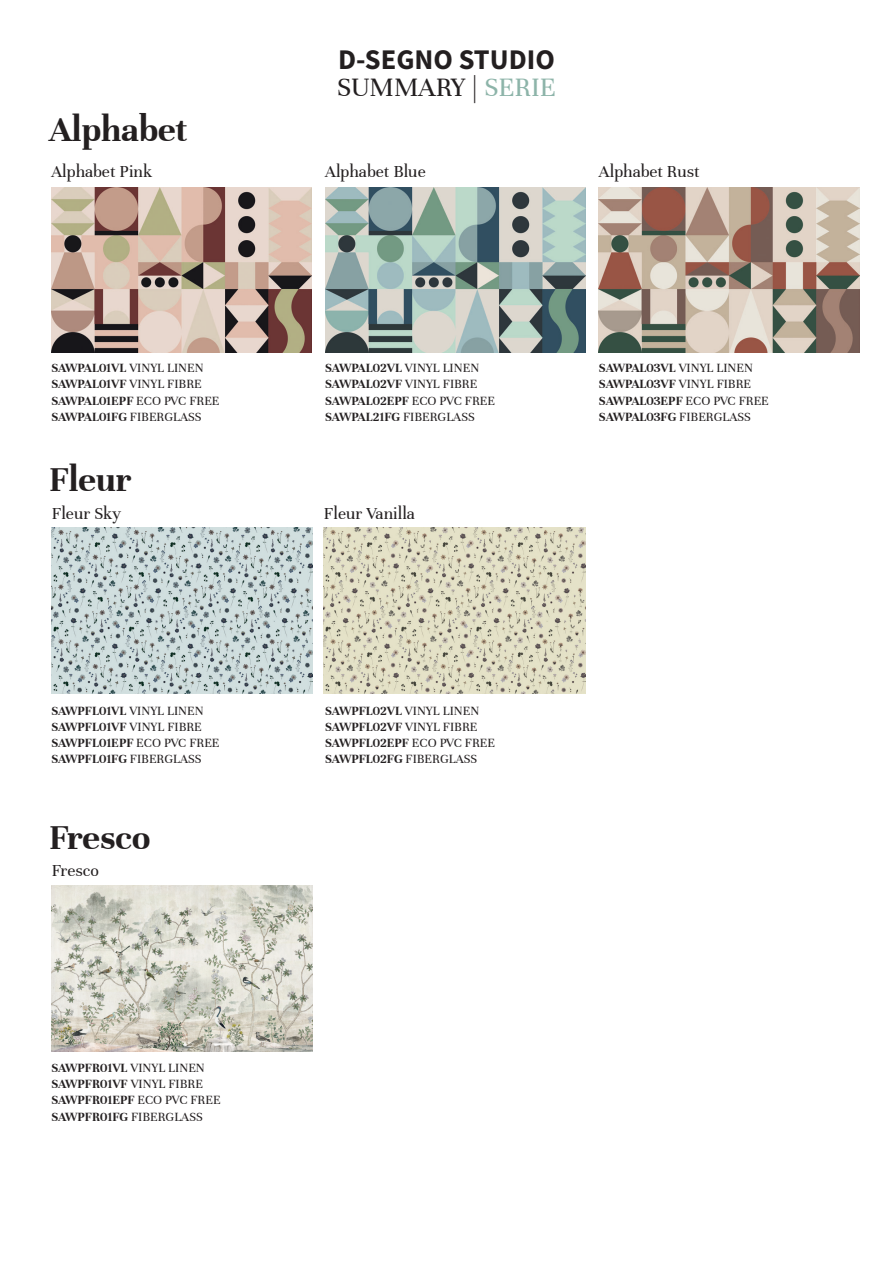
<style>
.page{position:relative;width:893px;height:1263px;background:#fff}
.page>*{position:absolute;margin:0;border:0;box-sizing:border-box;transform-origin:0 0}
.t1{font:700 37.35px "Unna";color:#231f20}
.t2{font:700 28.5px "Source Sans Pro";color:#231f20}
.t3{font:28.5px "Unna";color:#231f20}
.t4{font:18px "Unna";color:#231f20}
.t5{font:700 13.5px "Unna";color:#231f20}
.s1{color:#8db4a9}
.s2{font-weight:400}
</style>
<div class="page">
<img style="left:51px;top:528px;width:262px;height:166px">
<img style="left:51px;top:885px;width:262px;height:166px">
<img style="left:51px;top:188px;width:261px;height:165px">
<img style="left:325px;top:188px;width:260px;height:165px">
<img style="left:599px;top:188px;width:260px;height:165px">
<img style="left:324px;top:528px;width:261px;height:166px">
<p class="t1" style="left:49px;top:108px;width:140px">Alphabet</p>
<p class="t2" style="left:338px;top:40px;width:218px">D-SEGNO STUDIO</p>
<p class="t3" style="left:337px;top:71px;width:220px">SUMMARY | <span class="s1">SERIE</span></p>
<p class="t4" style="left:51px;top:161px;width:102px">Alphabet Pink</p>
<p class="t4" style="left:325px;top:161px;width:102px">Alphabet Blue</p>
<p class="t4" style="left:599px;top:161px;width:102px">Alphabet Rust</p>
<p class="t5" style="left:51px;top:360px;width:154px">SAWPAL01VL <span class="s2">VINYL LINEN</span></p>
<p class="t5" style="left:51px;top:376px;width:152px">SAWPAL01VF <span class="s2">VINYL FIBRE</span></p>
<p class="t5" style="left:51px;top:393px;width:170px">SAWPAL01EPF <span class="s2">ECO PVC FREE</span></p>
<p class="t5" style="left:51px;top:409px;width:152px">SAWPAL01FG <span class="s2">FIBERGLASS</span></p>
<p class="t1" style="left:49px;top:458px;width:84px">Fleur</p>
<p class="t4" style="left:52px;top:503px;width:71px">Fleur Sky</p>
<p class="t5" style="left:51px;top:703px;width:154px">SAWPFL01VL <span class="s2">VINYL LINEN</span></p>
<p class="t5" style="left:51px;top:719px;width:152px">SAWPFL01VF <span class="s2">VINYL FIBRE</span></p>
<p class="t5" style="left:51px;top:735px;width:170px">SAWPFL01EPF <span class="s2">ECO PVC FREE</span></p>
<p class="t5" style="left:51px;top:751px;width:152px">SAWPFL01FG <span class="s2">FIBERGLASS</span></p>
<p class="t1" style="left:49px;top:816px;width:103px">Fresco</p>
<p class="t4" style="left:52px;top:860px;width:49px">Fresco</p>
<p class="t5" style="left:51px;top:1060px;width:155px">SAWPFR01VL <span class="s2">VINYL LINEN</span></p>
<p class="t5" style="left:51px;top:1076px;width:153px">SAWPFR01VF <span class="s2">VINYL FIBRE</span></p>
<p class="t5" style="left:51px;top:1092px;width:171px">SAWPFR01EPF <span class="s2">ECO PVC FREE</span></p>
<p class="t5" style="left:51px;top:1109px;width:153px">SAWPFR01FG <span class="s2">FIBERGLASS</span></p>
<p class="t5" style="left:325px;top:360px;width:156px">SAWPAL02VL <span class="s2">VINYL LINEN</span></p>
<p class="t5" style="left:325px;top:376px;width:154px">SAWPAL02VF <span class="s2">VINYL FIBRE</span></p>
<p class="t5" style="left:325px;top:393px;width:171px">SAWPAL02EPF <span class="s2">ECO PVC FREE</span></p>
<p class="t5" style="left:325px;top:409px;width:151px">SAWPAL21FG <span class="s2">FIBERGLASS</span></p>
<p class="t4" style="left:324px;top:503px;width:93px">Fleur Vanilla</p>
<p class="t5" style="left:325px;top:703px;width:156px">SAWPFL02VL <span class="s2">VINYL LINEN</span></p>
<p class="t5" style="left:325px;top:719px;width:154px">SAWPFL02VF <span class="s2">VINYL FIBRE</span></p>
<p class="t5" style="left:325px;top:735px;width:171px">SAWPFL02EPF <span class="s2">ECO PVC FREE</span></p>
<p class="t5" style="left:325px;top:751px;width:153px">SAWPFL02FG <span class="s2">FIBERGLASS</span></p>
<p class="t5" style="left:599px;top:360px;width:156px">SAWPAL03VL <span class="s2">VINYL LINEN</span></p>
<p class="t5" style="left:599px;top:376px;width:154px">SAWPAL03VF <span class="s2">VINYL FIBRE</span></p>
<p class="t5" style="left:599px;top:393px;width:171px">SAWPAL03EPF <span class="s2">ECO PVC FREE</span></p>
<p class="t5" style="left:599px;top:409px;width:153px">SAWPAL03FG <span class="s2">FIBERGLASS</span></p>
</div>
